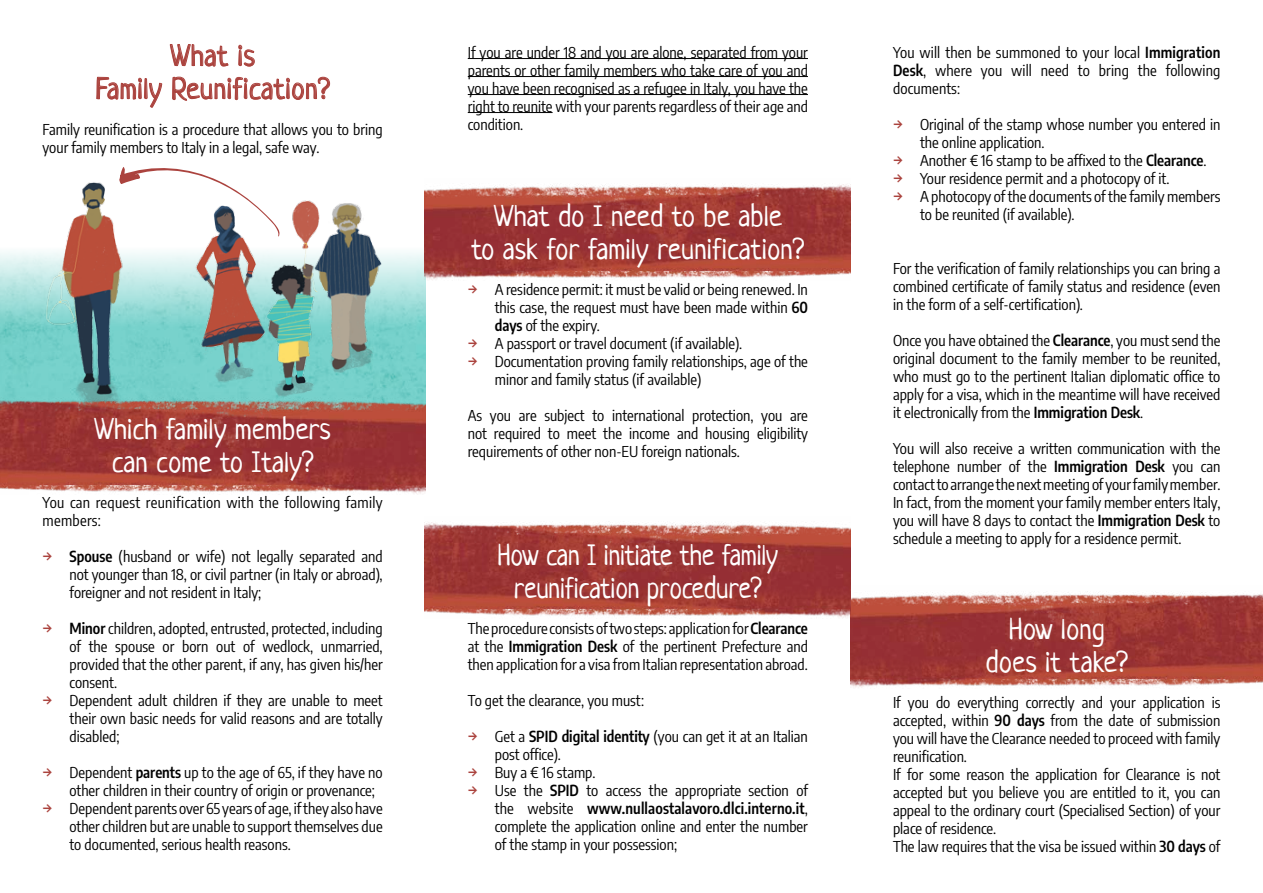
<style>
.page{position:relative;width:1263px;height:893px;background:#fff}
.page>*{position:absolute;margin:0;border:0;box-sizing:border-box;transform-origin:0 0}
.t1{font:30px/33px "Neucha";color:#fff;text-align:center}
.t2{font:30px/33px "Neucha";color:#fff;text-align:center;scale:.95 1}
.t3{font:30px/33px "Neucha";letter-spacing:.02em;color:#ab433e;text-align:center}
.t4{font:15px/18px "Encode Sans Condensed";color:#000;text-align:justify}
.t5{font:15px/18px "Encode Sans Condensed";letter-spacing:.02em;color:#000}
.s1{font-weight:600;color:#ab433e}
.s2{font-weight:600}
</style>
<div class="page">
<img style="left:0;top:230px;width:425px;height:162px">
<img style="left:185px;top:237px;width:70px;height:155px">
<img style="left:328px;top:203px;width:62px;height:176px">
<img style="left:255px;top:200px;width:73px;height:192px">
<img style="left:38px;top:182px;width:96px;height:210px">
<svg style="left:119px;top:167px;width:161px;height:70px"></svg>
<img style="left:0;top:392px;width:425px;height:70px">
<img style="left:0;top:462px;width:425px;height:32px">
<img style="left:850px;top:586px;width:413px;height:69px">
<img style="left:850px;top:655px;width:413px;height:33px">
<img style="left:425px;top:184px;width:425px;height:63px">
<img style="left:425px;top:247px;width:425px;height:34px">
<img style="left:425px;top:522px;width:425px;height:63px">
<img style="left:425px;top:585px;width:425px;height:33px">
<hr style="left:468px;top:58px;width:340px;height:1px;background:#000">
<hr style="left:468px;top:76px;width:340px;height:1px;background:#000">
<hr style="left:468px;top:94px;width:340px;height:1px;background:#000">
<hr style="left:468px;top:112px;width:85px;height:1px;background:#000">
<svg style="left:96px;top:77px;width:66px;height:31px"></svg>
<svg style="left:170px;top:44px;width:160px;height:57px"></svg>
<h1 class="t3" style="left:96px;top:39px;width:235px">What is<br>Family Reunification?</h1>
<p class="t4" style="left:43px;top:119px;width:342px">Family reunification is a procedure that allows you to bring your family members to Italy in a legal, safe way.</p>
<h1 class="t1" style="left:94px;top:413px;width:238px">Which family members can come to Italy?</h1>
<p class="t5" style="left:43px;top:493px;width:342px">You can request reunification with the following family members:</p>
<p class="t4" style="left:70px;top:547px;width:315px;text-indent:-27px"><span class="s1">→</span> <span class="s2">Spouse</span> (husband or wife) not legally separated and not younger than 18, or civil partner (in Italy or abroad), foreigner and not resident in Italy;</p>
<p class="t4" style="left:70px;top:619px;width:315px;text-indent:-27px"><span class="s1">→</span> <span class="s2">Minor</span> children, adopted, entrusted, protected, including of the spouse or born out of wedlock, unmarried, provided that the other parent, if any, has given his/her consent.</p>
<p class="t4" style="left:70px;top:691px;width:315px;text-indent:-27px"><span class="s1">→</span> Dependent adult children if they are unable to meet their own basic needs for valid reasons and are totally disabled;</p>
<p class="t4" style="left:70px;top:763px;width:315px;text-indent:-27px"><span class="s1">→</span> Dependent <span class="s2">parents</span> up to the age of 65, if they have no other children in their country of origin or provenance;</p>
<p class="t4" style="left:70px;top:799px;width:315px;text-indent:-27px"><span class="s1">→</span> Dependent parents over 65 years of age, if they also have other children but are unable to support themselves due to documented, serious health reasons.</p>
<p class="t4" style="left:468px;top:43px;width:342px">If you are under 18 and you are alone, separated from your parents or other family members who take care of you and you have been recognised as a refugee in Italy, you have the right to reunite with your parents regardless of their age and condition.</p>
<h1 class="t1" style="left:471px;top:199px;width:334px">What do I need to be able<br>to ask for family reunification?</h1>
<p class="t4" style="left:495px;top:280px;width:315px;text-indent:-27px"><span class="s1">→</span> A residence permit: it must be valid or being renewed. In this case, the request must have been made within <span class="s2">60 days</span> of the expiry.</p>
<p class="t4" style="left:468px;top:334px;width:276px"><span class="s1">→</span> A passport or travel document (if available).</p>
<p class="t4" style="left:495px;top:352px;width:315px;text-indent:-27px"><span class="s1">→</span> Documentation proving family relationships, age of the minor and family status (if available)</p>
<p class="t4" style="left:468px;top:406px;width:342px">As you are subject to international protection, you are not required to meet the income and housing eligibility requirements of other non-EU foreign nationals.</p>
<h1 class="t2" style="left:497px;top:538px;width:297px">How can I initiate the family reunification procedure?</h1>
<p class="t4" style="left:468px;top:619px;width:342px">The procedure consists of two steps: application for <span class="s2">Clearance </span>at the <span class="s2">Immigration Desk</span> of the pertinent Prefecture and then application for a visa from Italian representation abroad.</p>
<p class="t4" style="left:468px;top:691px;width:178px">To get the clearance, you must:</p>
<p class="t4" style="left:495px;top:727px;width:315px;text-indent:-27px"><span class="s1">→</span> Get a <span class="s2">SPID digital identity</span> (you can get it at an Italian post office).</p>
<p class="t4" style="left:468px;top:763px;width:129px"><span class="s1">→</span> Buy a € 16 stamp.</p>
<p class="t4" style="left:495px;top:781px;width:315px;text-indent:-27px"><span class="s1">→</span> Use the <span class="s2">SPID</span> to access the appropriate section of the website <span class="s2">www.nullaostalavoro.dlci.interno.it</span>, complete the application online and enter the number of the stamp in your possession;</p>
<p class="t4" style="left:893px;top:43px;width:329px">You will then be summoned to your local <span class="s2">Immigration Desk</span>, where you will need to bring the following documents:</p>
<p class="t4" style="left:920px;top:115px;width:302px;text-indent:-27px"><span class="s1">→</span> Original of the stamp whose number you entered in the online application.</p>
<p class="t4" style="left:893px;top:151px;width:315px"><span class="s1">→</span> Another € 16 stamp to be affixed to the <span class="s2">Clearance</span>.</p>
<p class="t4" style="left:893px;top:169px;width:278px"><span class="s1">→</span> Your residence permit and a photocopy of it.</p>
<p class="t4" style="left:920px;top:187px;width:302px;text-indent:-27px"><span class="s1">→</span> A photocopy of the documents of the family members to be reunited (if available).</p>
<p class="t4" style="left:893px;top:259px;width:329px">For the verification of family relationships you can bring a combined certificate of family status and residence (even in the form of a self-certification).</p>
<p class="t4" style="left:893px;top:331px;width:329px">Once you have obtained the <span class="s2">Clearance</span>, you must send the original document to the family member to be reunited, who must go to the pertinent Italian diplomatic office to apply for a visa, which in the meantime will have received it electronically from the <span class="s2">Immigration Desk</span>.</p>
<p class="t4" style="left:893px;top:439px;width:329px">You will also receive a written communication with the telephone number of the <span class="s2">Immigration Desk</span> you can contact to arrange the next meeting of your family member.<br>In fact, from the moment your family member enters Italy, you will have 8 days to contact the <span class="s2">Immigration Desk</span> to schedule a meeting to apply for a residence permit.</p>
<h1 class="t1" style="left:985px;top:612px;width:144px">How long does it take?</h1>
<p class="t4" style="left:893px;top:692px;width:329px;text-align:left">If you do everything correctly and your application is accepted, within <span class="s2">90 days</span> from the date of submission you will have the Clearance needed to proceed with family reunification.<br>If for some reason the application for Clearance is not accepted but you believe you are entitled to it, you can appeal to the ordinary court (Specialised Section) of your place of residence.<br>The law requires that the visa be issued within <span class="s2">30 days</span> of</p>
</div>
